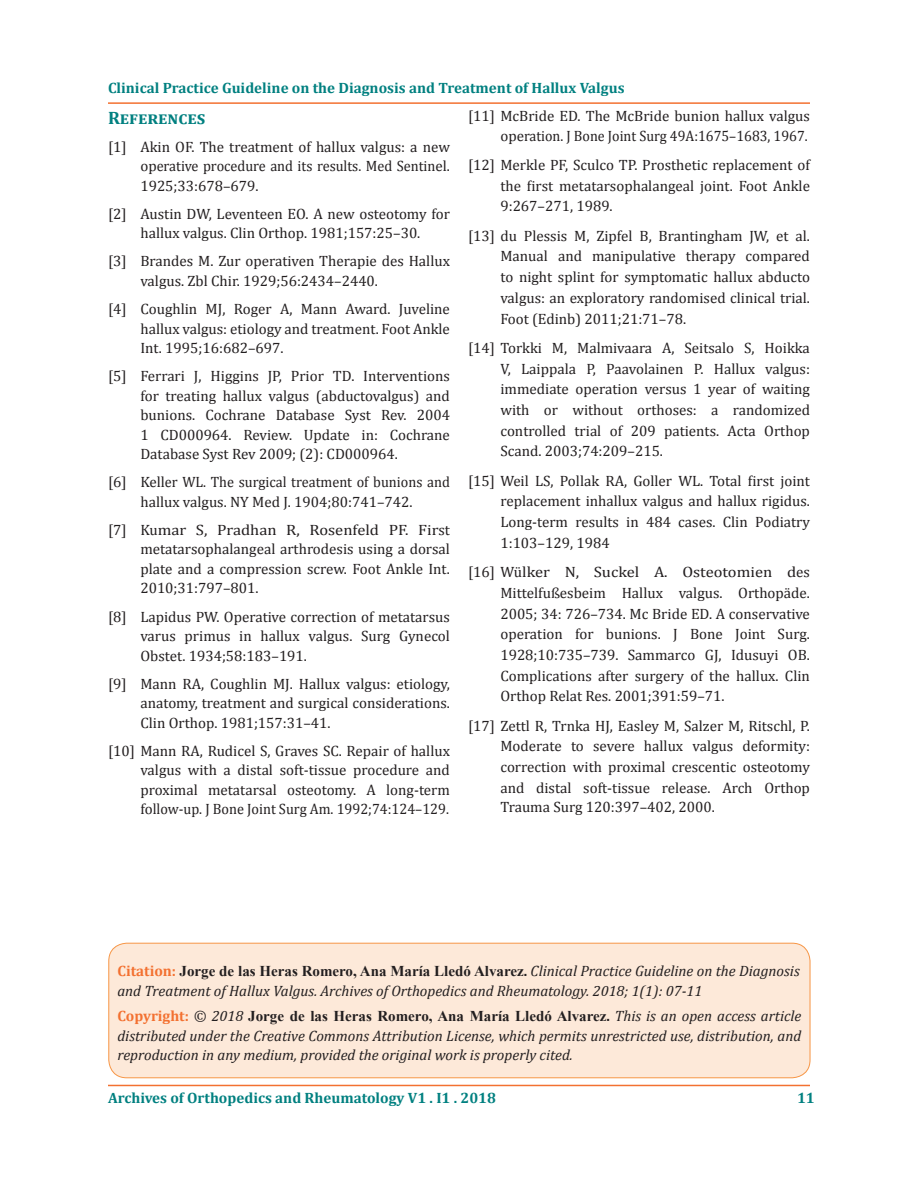
<style>
.page{position:relative;width:918px;height:1188px;background:#fff}
.page>*{position:absolute;margin:0;border:0;box-sizing:border-box;transform-origin:0 0}
.t1{font:700 18px "Cambria";color:#008080}
.t2{font:15px/19.5px "Cambria";color:#231f20;text-align:justify}
.t3{font:italic 15px/19.5px "Cambria";color:#231f20}
.t4{font:700 15px "Cambria";color:#008080}
.s1{font-weight:700;font-style:normal;color:#f37131}
.s2{font-family:"Times New Roman";font-weight:700;font-style:normal}
.s3{font-weight:700;font-style:normal}
</style>
<div class="page">
<hr style="left:108px;top:1085px;width:702px;height:1px;background:#f37131">
<hr style="left:108px;top:102px;width:702px;height:2px;background:#f37131">
<div style="left:109px;top:943px;width:701px;height:135px;background:#fde9d9;border-radius:18px"></div>
<div style="left:108px;top:943px;width:702px;height:135px;border:1px solid #f79646;border-radius:18px"></div>
<p class="t4" style="left:108px;top:77px;width:518px">Clinical Practice Guideline on the Diagnosis and Treatment of Hallux Valgus</p>
<p class="t1" style="left:108px;top:105px;width:99px">References</p>
<p class="t2" style="left:140px;top:137px;width:311px;text-indent:-32px">[1] Akin OF. The treatment of hallux valgus: a new operative procedure and its results. Med Sentinel.<br>1925;33:678–679.</p>
<p class="t2" style="left:108px;top:204px;width:343px;text-align:center">[2] Austin DW, Leventeen EO. A new osteotomy for hallux valgus. Clin Orthop. 1981;157:25–30.</p>
<p class="t2" style="left:140px;top:251px;width:311px;text-indent:-32px">[3] Brandes M. Zur operativen Therapie des Hallux valgus. Zbl Chir. 1929;56:2434–2440.</p>
<p class="t2" style="left:140px;top:299px;width:311px;text-indent:-32px">[4] Coughlin MJ, Roger A, Mann Award. Juveline hallux valgus: etiology and treatment. Foot Ankle Int. 1995;16:682–697.</p>
<p class="t2" style="left:140px;top:366px;width:311px;text-indent:-32px">[5] Ferrari J, Higgins JP, Prior TD. Interventions for treating hallux valgus (abductovalgus) and bunions. Cochrane Database Syst Rev. 2004<br>1 CD000964. Review. Update in: Cochrane Database Syst Rev 2009; (2): CD000964.</p>
<p class="t2" style="left:108px;top:472px;width:343px;text-align:center">[6] Keller WL. The surgical treatment of bunions and hallux valgus. NY Med J. 1904;80:741–742.</p>
<p class="t2" style="left:140px;top:520px;width:311px;text-indent:-32px">[7] Kumar S, Pradhan R, Rosenfeld PF. First metatarsophalangeal arthrodesis using a dorsal plate and a compression screw. Foot Ankle Int.<br>2010;31:797–801.</p>
<p class="t2" style="left:140px;top:607px;width:311px;text-indent:-32px">[8] Lapidus PW. Operative correction of metatarsus varus primus in hallux valgus. Surg Gynecol Obstet. 1934;58:183–191.</p>
<p class="t2" style="left:140px;top:674px;width:311px;text-indent:-32px">[9] Mann RA, Coughlin MJ. Hallux valgus: etiology, anatomy, treatment and surgical considerations.<br>Clin Orthop. 1981;157:31–41.</p>
<p class="t2" style="left:140px;top:741px;width:311px;text-indent:-32px">[10] Mann RA, Rudicel S, Graves SC. Repair of hallux valgus with a distal soft-tissue procedure and proximal metatarsal osteotomy. A long-term follow-up. J Bone Joint Surg Am. 1992;74:124–129.</p>
<p class="t2" style="left:468px;top:106px;width:343px;text-align:right">[11] McBride ED. The McBride bunion hallux valgus operation. J Bone Joint Surg 49A:1675–1683, 1967.</p>
<p class="t2" style="left:500px;top:154px;width:311px;line-height:20.7px;text-indent:-32px">[12] Merkle PF, Sculco TP. Prosthetic replacement of the first metatarsophalangeal joint. Foot Ankle 9:267–271, 1989.</p>
<p class="t2" style="left:500px;top:225px;width:311px;line-height:20.7px;text-indent:-32px">[13] du Plessis M, Zipfel B, Brantingham JW, et al.<br>Manual and manipulative therapy compared to night splint for symptomatic hallux abducto valgus: an exploratory randomised clinical trial.<br>Foot (Edinb) 2011;21:71–78.</p>
<p class="t2" style="left:500px;top:337px;width:311px;line-height:20.7px;text-indent:-32px">[14] Torkki M, Malmivaara A, Seitsalo S, Hoikka V, Laippala P, Paavolainen P. Hallux valgus: immediate operation versus 1 year of waiting with or without orthoses: a randomized controlled trial of 209 patients. Acta Orthop Scand. 2003;74:209–215.</p>
<p class="t2" style="left:500px;top:470px;width:311px;line-height:20.7px;text-indent:-32px">[15] Weil LS, Pollak RA, Goller WL. Total first joint replacement inhallux valgus and hallux rigidus.<br>Long-term results in 484 cases. Clin Podiatry 1:103–129, 1984</p>
<p class="t2" style="left:500px;top:562px;width:311px;line-height:20.7px;text-indent:-32px">[16] Wülker N, Suckel A. Osteotomien des Mittelfußesbeim Hallux valgus. Orthopäde.<br>2005; 34: 726–734. Mc Bride ED. A conservative operation for bunions. J Bone Joint Surg.<br>1928;10:735–739. Sammarco GJ, Idusuyi OB.<br>Complications after surgery of the hallux. Clin Orthop Relat Res. 2001;391:59–71.</p>
<p class="t2" style="left:500px;top:715px;width:311px;line-height:20.4px;text-indent:-32px">[17] Zettl R, Trnka HJ, Easley M, Salzer M, Ritschl, P.<br>Moderate to severe hallux valgus deformity: correction with proximal crescentic osteotomy and distal soft-tissue release. Arch Orthop Trauma Surg 120:397–402, 2000.</p>
<p class="t3" style="left:117px;top:961px;width:684px"><span class="s1">Citation:</span> <span class="s2">Jorge de las Heras Romero, Ana María Lledó Alvarez</span><span class="s3">.</span> Clinical Practice Guideline on the Diagnosis and Treatment of Hallux Valgus. Archives of Orthopedics and Rheumatology. 2018; 1(1): 07-11</p>
<p class="t3" style="left:117px;top:1006px;width:685px;text-align:justify"><span class="s1">Copyright:</span> © 2018 <span class="s2">Jorge de las Heras Romero, Ana María Lledó Alvarez</span><span class="s3">.</span> This is an open access article distributed under the Creative Commons Attribution License, which permits unrestricted use, distribution, and reproduction in any medium, provided the original work is properly cited.</p>
<p class="t4" style="left:108px;top:1087px;width:390px">Archives of Orthopedics and Rheumatology V1 . I1 . 2018</p>
<p class="t4" style="left:797px;top:1087px;width:19px">11</p>
</div>
